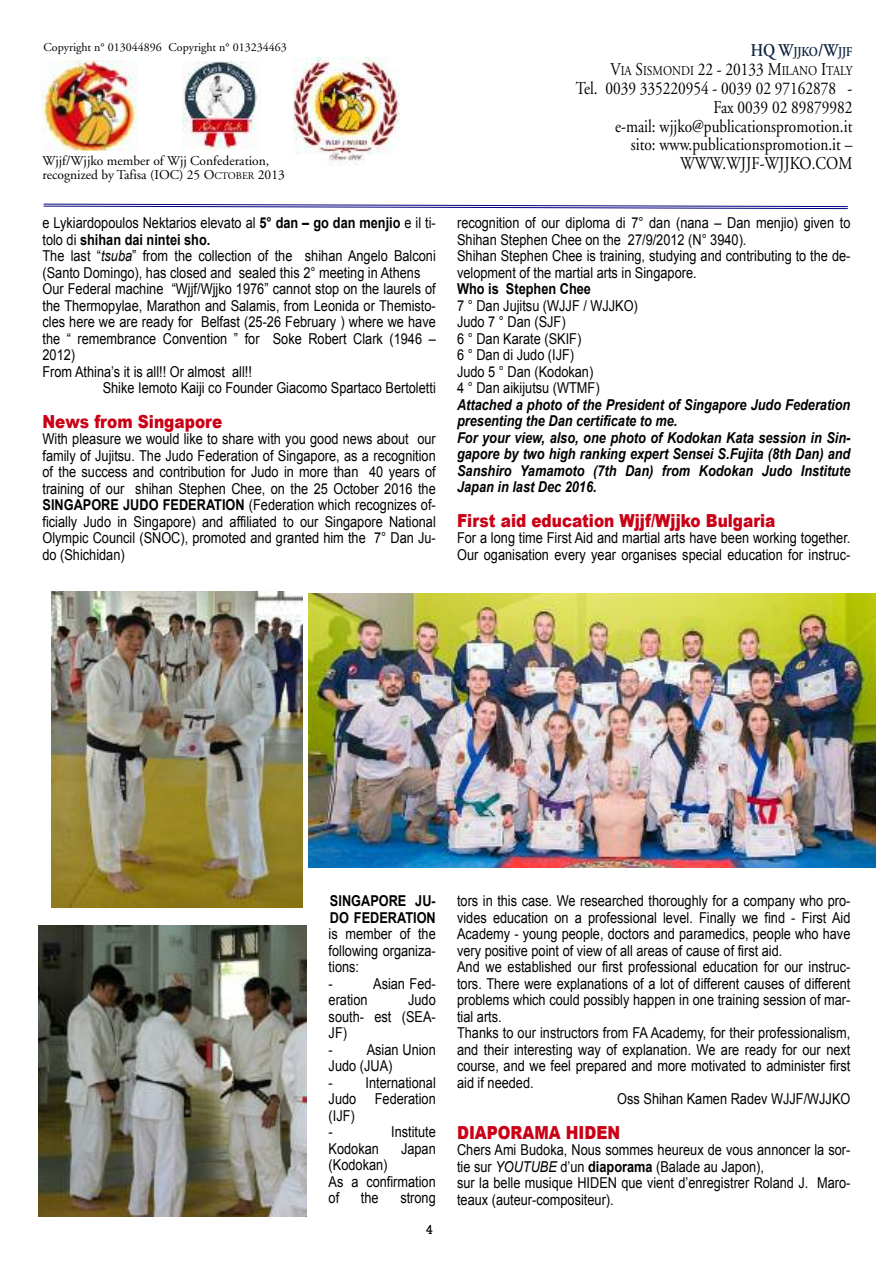
<style>
.page{position:relative;width:893px;height:1263px;background:#fff}
.page>*{position:absolute;margin:0;border:0;box-sizing:border-box;transform-origin:0 0}
.t1{font:18px/18.9px "Adobe Garamond";color:#000;text-align:right;scale:.85 1}
.t2{font:900 18px "Arial";color:#ca0016;scale:.85 1}
.t3{font:15px/16.5px "Arial";color:#000;scale:.85 1}
.t4{font:italic 700 15px/16.5px "Arial";color:#000;scale:.85 1}
.t5{font:700 15px/16.5px "Arial";color:#000;scale:.85 1}
.t6{font:13.5px/14.4px "Adobe Garamond";color:#000}
.t7{font:13.5px/18.9px "Adobe Garamond";color:#000;text-align:right;scale:.85 1}
.t8{font:13.5px "Rockwell";color:#000}
.t9{font:12px "Adobe Garamond";color:#000}
.s1{font-size:10.2px}
.s2{font-weight:600;font-size:18px;color:#0f243e}
.s3{font-weight:600;color:#0f243e}
.s4{font-size:18px}
.s5{font-weight:700}
.s6{font-weight:400}
.s7{font-style:italic}
</style>
<div class="page">
<svg style="left:43px;top:203px;width:805px;height:7px"></svg>
<img style="left:41px;top:60px;width:96px;height:90px">
<img style="left:182px;top:61px;width:76px;height:89px">
<img style="left:293px;top:58px;width:106px;height:107px">
<img style="left:39px;top:925px;width:267px;height:291px">
<img style="left:51px;top:591px;width:251px;height:316px">
<img style="left:309px;top:593px;width:567px;height:274px">
<p class="t9" style="left:44px;top:43px;width:120px">Copyright n° 013044896</p>
<p class="t9" style="left:169px;top:43px;width:120px">Copyright n° 013234463</p>
<p class="t6" style="left:43px;top:155px;width:244px">Wjjf/Wjjko member of Wjj Confederation, recognized by Tafisa (IOC) 25 O<span class="s1">CTOBER</span> 2013</p>
<p class="t7" style="left:610px;top:43px;width:286px"><span class="s2">HQ W</span><span class="s3">JJKO</span><span class="s2">/W</span><span class="s3">JJF<br></span><span class="s4">V</span>IA <span class="s4">S</span>ISMONDI <span class="s4">22 - 20133 M</span>ILANO <span class="s4">I</span>TALY</p>
<p class="t1" style="left:576px;top:80px;width:327px">Tel. 0039 335220954 - 0039 02 97162878 -<br>Fax 0039 02 89879982<br>e-mail: wjjko@publicationspromotion.it<br>sito: www.publicationspromotion.it –<br>WWW.WJJF-WJJKO.COM</p>
<p class="t3" style="left:42px;top:215px;width:464px">e Lykiardopoulos Nektarios elevato al <span class="s5">5° dan – go dan menjio</span> e il ti-</p>
<p class="t5" style="left:42px;top:231px;width:199px"><span class="s6">tolo di</span> shihan dai nintei sho.</p>
<p class="t3" style="left:42px;top:248px;width:464px">The last “<span class="s7">tsuba</span>” from the collection of the shihan Angelo Balconi</p>
<p class="t3" style="left:42px;top:264px;width:446px">(Santo Domingo), has closed and sealed this 2° meeting in Athens</p>
<p class="t3" style="left:42px;top:281px;width:464px">Our Federal machine “Wjjf/Wjjko 1976” cannot stop on the laurels of</p>
<p class="t3" style="left:42px;top:297px;width:464px">the Thermopylae, Marathon and Salamis, from Leonida or Themisto-</p>
<p class="t3" style="left:42px;top:314px;width:464px">cles here we are ready for Belfast (25-26 February ) where we have</p>
<p class="t3" style="left:42px;top:330px;width:464px">the “ remembrance Convention ” for Soke Robert Clark (1946 –</p>
<p class="t3" style="left:42px;top:347px;width:40px">2012)</p>
<p class="t3" style="left:42px;top:363px;width:248px">From Athina’s it is all!! Or almost all!!</p>
<p class="t3" style="left:103px;top:380px;width:393px">Shike Iemoto Kaiji co Founder Giacomo Spartaco Bertoletti</p>
<p class="t2" style="left:42px;top:408px;width:213px">News from Singapore</p>
<p class="t3" style="left:42px;top:431px;width:464px;text-align:justify">With pleasure we would like to share with you good news about our family of Jujitsu. The Judo Federation of Singapore, as a recognition of the success and contribution for Judo in more than 40 years of training of our shihan Stephen Chee, on the 25 October 2016 the <span class="s5">SINGAPORE JUDO FEDERATION</span> (Federation which recognizes of&shy;ficially Judo in Singapore) and affiliated to our Singapore National Olympic Council (SNOC), promoted and granted him the 7° Dan Ju&shy;do (Shichidan)</p>
<p class="t3" style="left:457px;top:215px;width:464px">recognition of our diploma di 7° dan (nana – Dan menjio) given to Shihan Stephen Chee on the 27/9/2012 (N° 3940).<br>Shihan Stephen Chee is training, studying and contributing to the de&shy;velopment of the martial arts in Singapore.</p>
<p class="t5" style="left:457px;top:281px;width:159px">Who is Stephen Chee</p>
<p class="t3" style="left:457px;top:297px;width:214px">7 ° Dan Jujitsu (WJJF / WJJKO)<br>Judo 7 ° Dan (SJF)<br>6 ° Dan Karate (SKIF)<br>6 ° Dan di Judo (IJF)<br>Judo 5 ° Dan (Kodokan)<br>4 ° Dan aikijutsu (WTMF)</p>
<p class="t4" style="left:457px;top:396px;width:464px">Attached a photo of the President of Singapore Judo Federation presenting the Dan certificate to me.<br>For your view, also, one photo of Kodokan Kata session in Sin&shy;gapore by two high ranking expert Sensei S.Fujita (8th Dan) and Sanshiro Yamamoto (7th Dan) from Kodokan Judo Institute Japan in last Dec 2016.</p>
<p class="t2" style="left:457px;top:507px;width:376px">First aid education Wjjf/Wjjko Bulgaria</p>
<p class="t3" style="left:457px;top:530px;width:464px">For a long time First Aid and martial arts have been working together.<br>Our oganisation every year organises special education for instruc-</p>
<p class="t5" style="left:330px;top:893px;width:126px">SINGAPORE JU-<br>DO FEDERATION</p>
<p class="t3" style="left:329px;top:926px;width:128px">is member of the following organiza&shy;tions:<br>-</p>
<p class="t3" style="left:373px;top:975px;width:75px">Asian Fed-</p>
<p class="t3" style="left:329px;top:992px;width:128px;text-align:justify;text-indent:80px">Judo south- est (SEA-JF)</p>
<p class="t3" style="left:329px;top:1041px;width:128px">- Asian Union<br>Judo (JUA)</p>
<p class="t3" style="left:329px;top:1074px;width:128px">- International<br>Judo Federation (IJF)<br>-</p>
<p class="t3" style="left:329px;top:992px;width:47px">eration</p>
<p class="t3" style="left:391px;top:1124px;width:54px">Institute</p>
<p class="t3" style="left:329px;top:1140px;width:61px">Kodokan</p>
<p class="t3" style="left:401px;top:1140px;width:42px">Japan</p>
<p class="t3" style="left:329px;top:1157px;width:128px">(Kodokan)<br>As a confirmation of</p>
<p class="t3" style="left:361px;top:1190px;width:22px">the</p>
<p class="t3" style="left:400px;top:1190px;width:43px">strong</p>
<p class="t8" style="left:426px;top:1221px;width:9px">4</p>
<p class="t3" style="left:457px;top:893px;width:464px">tors in this case. We researched thoroughly for a company who pro-</p>
<p class="t3" style="left:457px;top:909px;width:464px">vides education on a professional level. Finally we find - First Aid</p>
<p class="t3" style="left:457px;top:926px;width:464px">Academy - young people, doctors and paramedics, people who have</p>
<p class="t3" style="left:457px;top:942px;width:384px">very positive point of view of all areas of cause of first aid.</p>
<p class="t3" style="left:457px;top:959px;width:464px">And we established our first professional education for our instruc-</p>
<p class="t3" style="left:457px;top:975px;width:464px">tors. There were explanations of a lot of different causes of different</p>
<p class="t3" style="left:457px;top:992px;width:464px">problems which could possibly happen in one training session of mar-</p>
<p class="t3" style="left:457px;top:1008px;width:54px">tial arts.</p>
<p class="t3" style="left:457px;top:1025px;width:464px">Thanks to our instructors from FA Academy, for their professionalism,</p>
<p class="t3" style="left:457px;top:1041px;width:464px">and their interesting way of explanation. We are ready for our next</p>
<p class="t3" style="left:457px;top:1058px;width:464px">course, and we feel prepared and more motivated to administer first</p>
<p class="t3" style="left:457px;top:1074px;width:92px">aid if needed.</p>
<p class="t3" style="left:617px;top:1091px;width:276px">Oss Shihan Kamen Radev WJJF/WJJKO</p>
<p class="t2" style="left:457px;top:1119px;width:193px">DIAPORAMA HIDEN</p>
<p class="t3" style="left:457px;top:1142px;width:464px">Chers Ami Budoka, Nous sommes heureux de vous annoncer la sor&shy;tie sur <span class="s7">YOUTUBE</span> d’un <span class="s5">diaporama</span> (Balade au Japon),<br>sur la belle musique HIDEN que vient d’enregistrer Roland J. Maro&shy;teaux (auteur-compositeur).</p>
</div>
